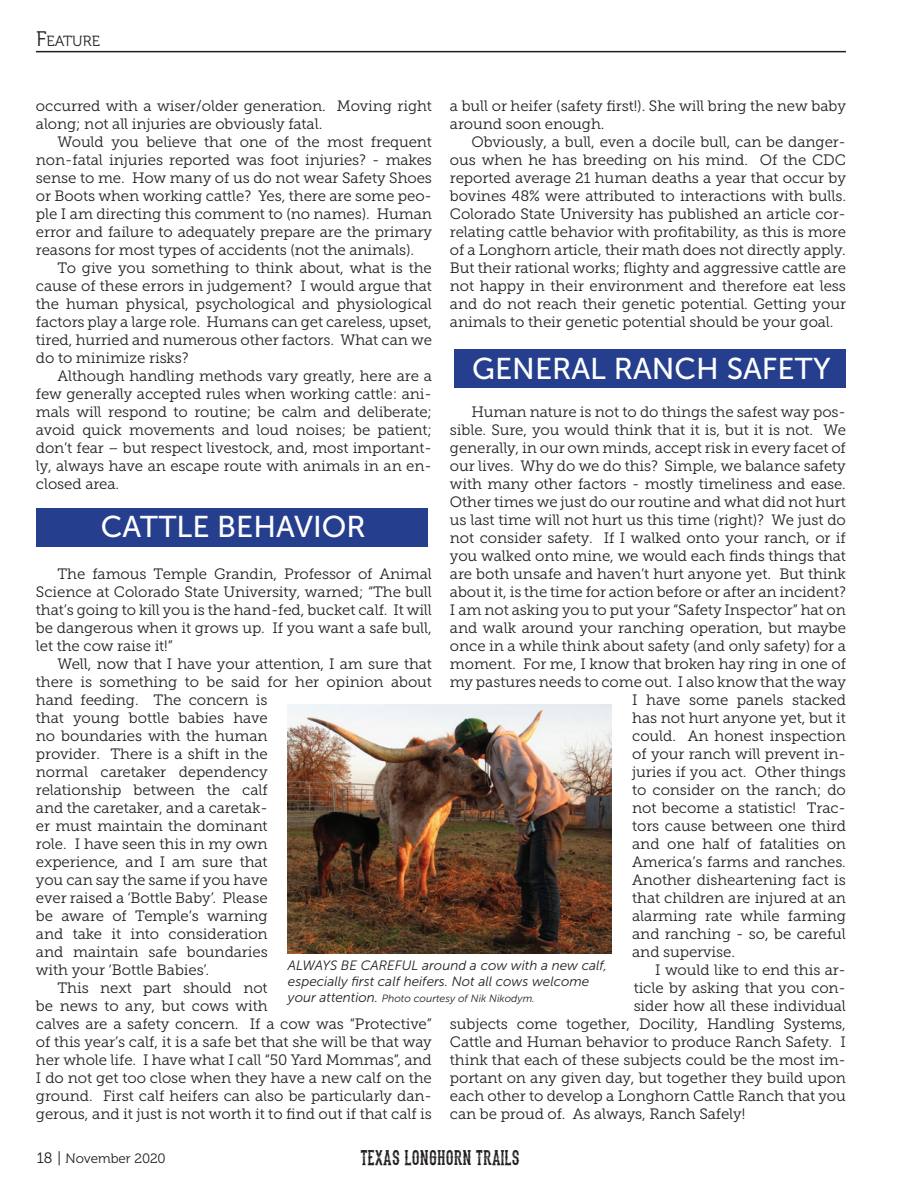
<style>
.page{position:relative;width:918px;height:1188px;background:#fff}
.page>*{position:absolute;margin:0;border:0;box-sizing:border-box;transform-origin:0 0}
.t1{font:30px "Museo Sans 500";color:#fff}
.t2{font:18px "Dead Saloon";color:#231f20}
.t3{font:15px/18px "Museo Slab 300";letter-spacing:-.005em;color:#231f20;text-align:justify}
.t4{font:14.7px "Museo 300";color:#231f20}
.t5{font:italic 13.5px/16.2px "Museo Sans 300";color:#231f20}
.t6{font:13.5px "Museo 300";letter-spacing:-.005em;color:#231f20}
.t7{font:italic 10.5px "Museo Sans 300";color:#231f20}
.s1{font-size:21px}
.s2{font-size:13.5px}
.s3{font-size:15px}
</style>
<div class="page">
<hr style="left:36px;top:51px;width:810px;height:1px;background:#231f20">
<div style="left:36px;top:508px;width:392px;height:39px;background:#253f8e"></div>
<div style="left:454px;top:349px;width:392px;height:39px;background:#253f8e"></div>
<img style="left:288px;top:704px;width:324px;height:250px">
<p class="t4" style="left:36px;top:33px;width:65px"><span class="s1">F</span>EATURE</p>
<p class="t3" style="left:36px;top:97px;width:398px">occurred with a wiser/older generation. Moving right along; not all injuries are obviously fatal.</p>
<p class="t3" style="left:36px;top:133px;width:398px;text-indent:22px">Would you believe that one of the most frequent non-fatal injuries reported was foot injuries? - makes sense to me. How many of us do not wear Safety Shoes or Boots when working cattle? Yes, there are some peo&shy;ple I am directing this comment to (no names). Human error and failure to adequately prepare are the primary reasons for most types of accidents (not the animals).</p>
<p class="t3" style="left:36px;top:259px;width:398px;text-indent:22px">To give you something to think about, what is the cause of these errors in judgement? I would argue that the human physical, psychological and physiological factors play a large role. Humans can get careless, upset, tired, hurried and numerous other factors. What can we do to minimize risks?</p>
<p class="t3" style="left:36px;top:367px;width:398px;text-indent:22px">Although handling methods vary greatly, here are a few generally accepted rules when working cattle: ani&shy;mals will respond to routine; be calm and deliberate; avoid quick movements and loud noises; be patient; don’t fear – but respect livestock, and, most important&shy;ly, always have an escape route with animals in an en&shy;closed area.</p>
<p class="t3" style="left:450px;top:97px;width:398px">a bull or heifer (safety first!). She will bring the new baby around soon enough.</p>
<p class="t3" style="left:450px;top:133px;width:398px;text-indent:22px">Obviously, a bull, even a docile bull, can be danger&shy;ous when he has breeding on his mind. Of the CDC reported average 21 human deaths a year that occur by bovines 48% were attributed to interactions with bulls.<br>Colorado State University has published an article cor&shy;relating cattle behavior with profitability, as this is more of a Longhorn article, their math does not directly apply.<br>But their rational works; flighty and aggressive cattle are not happy in their environment and therefore eat less and do not reach their genetic potential. Getting your animals to their genetic potential should be your goal.</p>
<h1 class="t1" style="left:472px;top:352px;width:360px">GENERAL RANCH SAFETY</h1>
<p class="t3" style="left:472px;top:403px;width:376px">Human nature is not to do things the safest way pos-</p>
<p class="t3" style="left:450px;top:421px;width:398px">sible. Sure, you would think that it is, but it is not. We</p>
<p class="t3" style="left:450px;top:439px;width:397px">generally, in our own minds, accept risk in every facet of</p>
<p class="t3" style="left:450px;top:457px;width:397px">our lives. Why do we do this? Simple, we balance safety</p>
<p class="t3" style="left:450px;top:475px;width:398px">with many other factors - mostly timeliness and ease.</p>
<p class="t3" style="left:450px;top:493px;width:397px">Other times we just do our routine and what did not hurt</p>
<p class="t3" style="left:450px;top:511px;width:398px">us last time will not hurt us this time (right)? We just do</p>
<p class="t3" style="left:450px;top:529px;width:397px">not consider safety. If I walked onto your ranch, or if</p>
<p class="t3" style="left:450px;top:547px;width:397px">you walked onto mine, we would each finds things that</p>
<p class="t3" style="left:450px;top:565px;width:397px">are both unsafe and haven’t hurt anyone yet. But think</p>
<p class="t3" style="left:450px;top:583px;width:398px">about it, is the time for action before or after an incident?</p>
<p class="t3" style="left:450px;top:601px;width:397px">I am not asking you to put your “Safety Inspector” hat on</p>
<p class="t3" style="left:450px;top:619px;width:398px">and walk around your ranching operation, but maybe</p>
<p class="t3" style="left:450px;top:637px;width:397px">once in a while think about safety (and only safety) for a</p>
<p class="t3" style="left:450px;top:655px;width:398px">moment. For me, I know that broken hay ring in one of</p>
<p class="t3" style="left:450px;top:673px;width:398px">my pastures needs to come out. I also know that the way</p>
<p class="t3" style="left:632px;top:691px;width:215px">I have some panels stacked</p>
<p class="t3" style="left:632px;top:709px;width:215px">has not hurt anyone yet, but it</p>
<p class="t3" style="left:632px;top:727px;width:215px">could. An honest inspection</p>
<p class="t3" style="left:632px;top:745px;width:215px">of your ranch will prevent in-</p>
<p class="t3" style="left:632px;top:763px;width:215px">juries if you act. Other things</p>
<p class="t3" style="left:632px;top:781px;width:215px">to consider on the ranch; do</p>
<p class="t3" style="left:632px;top:799px;width:215px">not become a statistic! Trac-</p>
<p class="t3" style="left:632px;top:817px;width:215px">tors cause between one third</p>
<p class="t3" style="left:632px;top:835px;width:215px">and one half of fatalities on</p>
<p class="t3" style="left:632px;top:853px;width:215px">America’s farms and ranches.</p>
<p class="t3" style="left:632px;top:871px;width:215px">Another disheartening fact is</p>
<p class="t3" style="left:632px;top:889px;width:215px">that children are injured at an</p>
<p class="t3" style="left:632px;top:907px;width:215px">alarming rate while farming</p>
<p class="t3" style="left:632px;top:925px;width:215px">and ranching - so, be careful</p>
<p class="t3" style="left:632px;top:943px;width:104px">and supervise.</p>
<p class="t3" style="left:655px;top:961px;width:192px">I would like to end this ar-</p>
<p class="t3" style="left:634px;top:979px;width:214px">ticle by asking that you con-</p>
<p class="t3" style="left:634px;top:997px;width:214px">sider how all these individual</p>
<p class="t3" style="left:450px;top:1015px;width:398px">subjects come together, Docility, Handling Systems,</p>
<p class="t3" style="left:450px;top:1033px;width:398px">Cattle and Human behavior to produce Ranch Safety. I</p>
<p class="t3" style="left:450px;top:1051px;width:398px">think that each of these subjects could be the most im-</p>
<p class="t3" style="left:450px;top:1069px;width:398px">portant on any given day, but together they build upon</p>
<p class="t3" style="left:450px;top:1087px;width:397px">each other to develop a Longhorn Cattle Ranch that you</p>
<p class="t3" style="left:450px;top:1105px;width:297px">can be proud of. As always, Ranch Safely!</p>
<h1 class="t1" style="left:101px;top:510px;width:266px">CATTLE BEHAVIOR</h1>
<p class="t3" style="left:36px;top:565px;width:398px;text-indent:22px">The famous Temple Grandin, Professor of Animal Science at Colorado State University, warned; “The bull that’s going to kill you is the hand-fed, bucket calf. It will be dangerous when it grows up. If you want a safe bull, let the cow raise it!”</p>
<p class="t3" style="left:58px;top:655px;width:376px">Well, now that I have your attention, I am sure that</p>
<p class="t3" style="left:36px;top:673px;width:398px">there is something to be said for her opinion about</p>
<p class="t3" style="left:36px;top:691px;width:233px">hand feeding. The concern is</p>
<p class="t3" style="left:36px;top:709px;width:233px">that young bottle babies have</p>
<p class="t3" style="left:36px;top:727px;width:233px">no boundaries with the human</p>
<p class="t3" style="left:36px;top:745px;width:233px">provider. There is a shift in the</p>
<p class="t3" style="left:36px;top:763px;width:233px">normal caretaker dependency</p>
<p class="t3" style="left:36px;top:781px;width:233px">relationship between the calf</p>
<p class="t3" style="left:36px;top:799px;width:233px">and the caretaker, and a caretak-</p>
<p class="t3" style="left:36px;top:817px;width:233px">er must maintain the dominant</p>
<p class="t3" style="left:36px;top:835px;width:233px">role. I have seen this in my own</p>
<p class="t3" style="left:36px;top:853px;width:233px">experience, and I am sure that</p>
<p class="t3" style="left:36px;top:871px;width:233px">you can say the same if you have</p>
<p class="t3" style="left:36px;top:889px;width:233px">ever raised a ‘Bottle Baby’. Please</p>
<p class="t3" style="left:36px;top:907px;width:233px">be aware of Temple’s warning</p>
<p class="t3" style="left:36px;top:925px;width:233px">and take it into consideration</p>
<p class="t3" style="left:36px;top:943px;width:233px">and maintain safe boundaries</p>
<p class="t3" style="left:36px;top:961px;width:175px">with your ‘Bottle Babies’.</p>
<p class="t3" style="left:58px;top:979px;width:212px">This next part should not</p>
<p class="t3" style="left:36px;top:997px;width:233px">be news to any, but cows with</p>
<p class="t3" style="left:36px;top:1015px;width:398px">calves are a safety concern. If a cow was “Protective”</p>
<p class="t3" style="left:36px;top:1033px;width:397px">of this year’s calf, it is a safe bet that she will be that way</p>
<p class="t3" style="left:36px;top:1051px;width:397px">her whole life. I have what I call “50 Yard Mommas”, and</p>
<p class="t3" style="left:36px;top:1069px;width:397px">I do not get too close when they have a new calf on the</p>
<p class="t3" style="left:36px;top:1087px;width:398px">ground. First calf heifers can also be particularly dan-</p>
<p class="t3" style="left:36px;top:1105px;width:398px">gerous, and it just is not worth it to find out if that calf is</p>
<p class="t5" style="left:288px;top:957px;width:321px">ALWAYS BE CAREFUL around a cow with a new calf, especially first calf heifers. Not all cows welcome</p>
<p class="t7" style="left:288px;top:993px;width:248px"><span class="s2">your attention.</span> Photo courtesy of Nik Nikodym.</p>
<p class="t6" style="left:37px;top:1151px;width:131px"><span class="s3">18 |</span> November 2020</p>
<p class="t2" style="left:361px;top:1148px;width:161px">TEXAS LONGHORN TRAILS</p>
</div>
